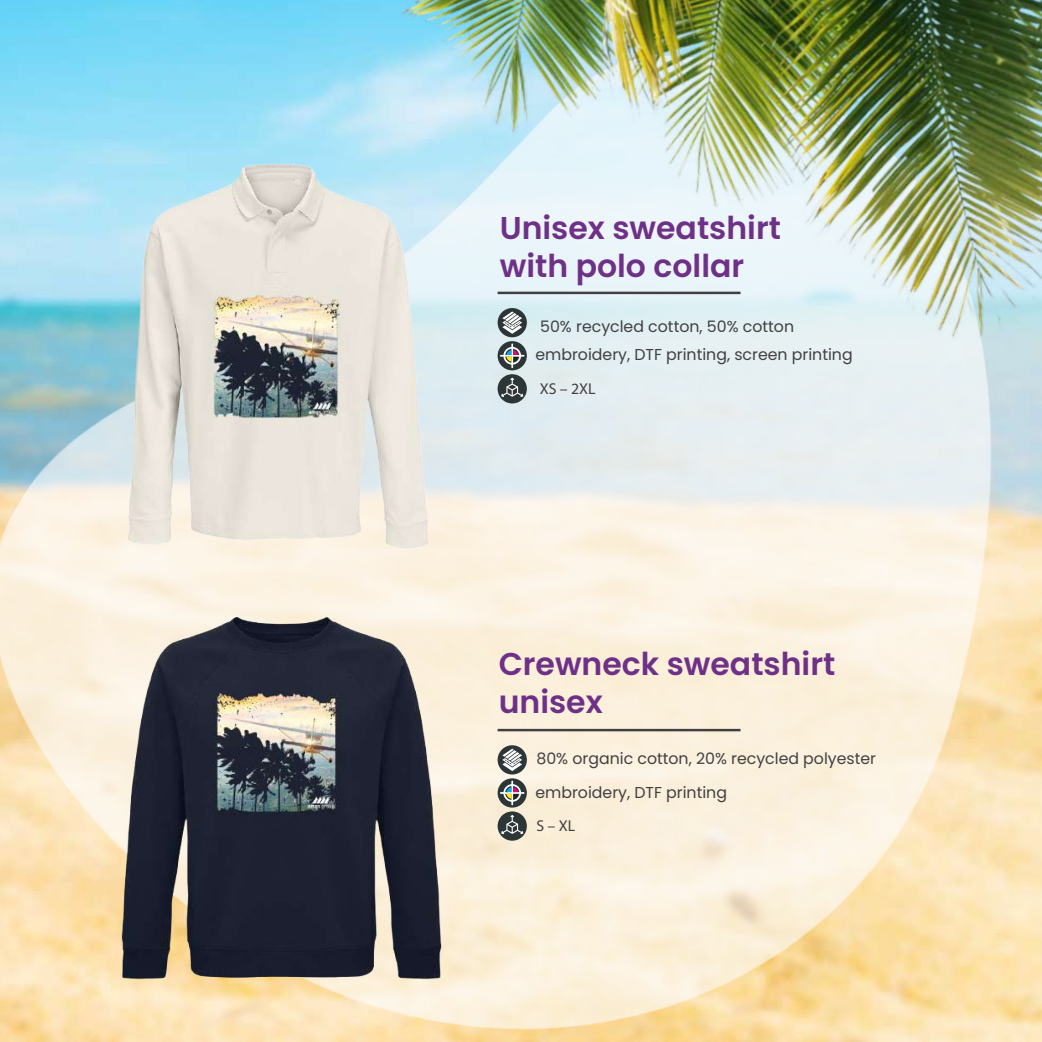
<style>
.page{position:relative;width:1042px;height:1042px;background:#fff}
.page>*{position:absolute;margin:0;border:0;box-sizing:border-box;transform-origin:0 0}
.t1{font:600 31.5px/37.8px "Poppins";color:#6e3187}
.t2{font:15.75px/33.8px "Poppins";color:#413f42}
.t3{font:15.75px "Myriad Pro";color:#413f42}
</style>
<div class="page">
<img style="left:143px;top:40px;width:899px;height:1002px">
<img style="left:143px;top:0;width:250px;height:40px">
<img style="left:0;top:0;width:143px;height:1042px">
<img style="left:393px;top:0;width:649px;height:376px">
<img style="left:104px;top:651px;width:349px;height:336px">
<img style="left:0;top:142px;width:618px;height:509px">
<svg style="left:497px;top:778px;width:30px;height:29px"></svg>
<svg style="left:497px;top:745px;width:30px;height:29px"></svg>
<svg style="left:502px;top:748px;width:20px;height:23px"></svg>
<hr style="left:511px;top:781px;width:2px;height:24px;background:#fff">
<hr style="left:500px;top:792px;width:24px;height:2px;background:#fff">
<svg style="left:503px;top:784px;width:18px;height:18px"></svg>
<svg style="left:497px;top:811px;width:30px;height:29px"></svg>
<hr style="left:497px;top:729px;width:243px;height:2px;background:#413f42">
<svg style="left:497px;top:341px;width:30px;height:29px"></svg>
<svg style="left:497px;top:308px;width:30px;height:29px"></svg>
<svg style="left:502px;top:311px;width:20px;height:23px"></svg>
<hr style="left:511px;top:343px;width:2px;height:25px;background:#fff">
<hr style="left:500px;top:355px;width:24px;height:2px;background:#fff">
<svg style="left:503px;top:347px;width:18px;height:17px"></svg>
<svg style="left:497px;top:374px;width:30px;height:29px"></svg>
<hr style="left:497px;top:292px;width:243px;height:2px;background:#413f42">
<h1 class="t1" style="left:500px;top:209px;width:283px">Unisex sweatshirt with polo collar</h1>
<p class="t2" style="left:535px;top:313px;width:319px;line-height:28px;text-indent:5px">50% recycled cotton, 50% cotton embroidery, DTF printing, screen printing</p>
<p class="t3" style="left:540px;top:379px;width:57px">XS – 2XL</p>
<h1 class="t1" style="left:499px;top:645px;width:338px">Crewneck sweatshirt unisex</h1>
<p class="t2" style="left:535px;top:741px;width:342px">80% organic cotton, 20% recycled polyester embroidery, DTF printing</p>
<p class="t3" style="left:536px;top:816px;width:40px">S – XL</p>
</div>
